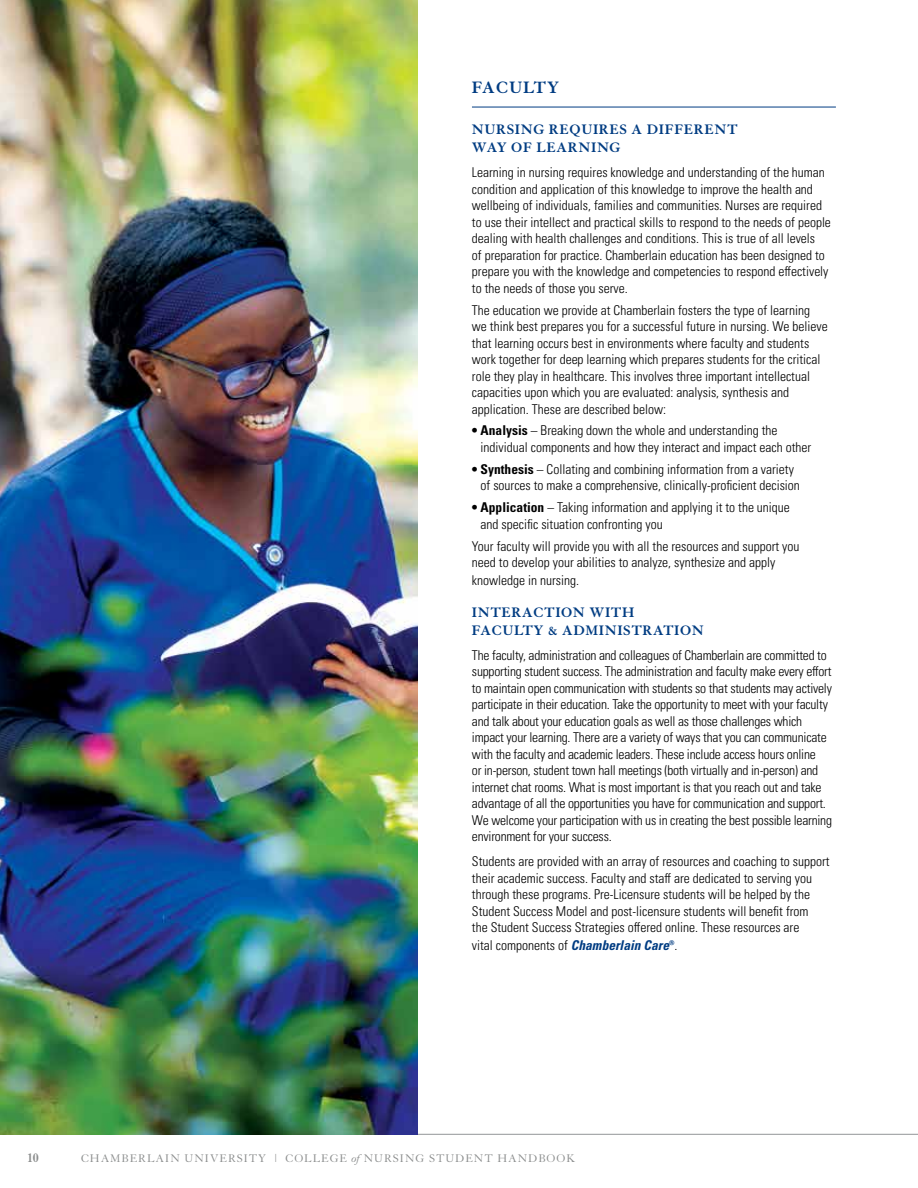
<style>
.page{position:relative;width:918px;height:1188px;background:#fff}
.page>*{position:absolute;margin:0;border:0;box-sizing:border-box;transform-origin:0 0}
.t1{font:700 18px "Granjon LT Std";letter-spacing:.05em;color:#003c82}
.t2{font:700 15px/18px "Granjon LT Std";letter-spacing:.04em;color:#003c82}
.t3{font:300 condensed 13.5px/16.5px "Univers LT Pro";color:#000}
.t4{font:700 13.5px "Granjon LT Std";color:#8a8c8c}
.t5{font:12px "Granjon LT Std";letter-spacing:.08em;color:#8a8c8c}
.s1{font-weight:700}
.s2{font-weight:700;font-style:italic;color:#003c82}
.s3{font-weight:700;color:#003c82}
.s4{font-style:italic}
</style>
<div class="page">
<hr style="left:0;top:1134px;width:918px;height:1px;background:#939598">
<hr style="left:472px;top:107px;width:364px;height:1px;background:#003c82">
<img style="left:0;top:0;width:418px;height:1134px">
<h1 class="t1" style="left:472px;top:78px;width:89px">FACULTY</h1>
<p class="t2" style="left:472px;top:120px;width:267px">NURSING REQUIRES A DIFFERENT<br>WAY OF LEARNING</p>
<p class="t3" style="left:472px;top:163px;width:361px">Learning in nursing requires knowledge and understanding of the human condition and application of this knowledge to improve the health and wellbeing of individuals, families and communities. Nurses are required to use their intellect and practical skills to respond to the needs of people dealing with health challenges and conditions. This is true of all levels<br>of preparation for practice. Chamberlain education has been designed to prepare you with the knowledge and competencies to respond effectively to the needs of those you serve.</p>
<p class="t3" style="left:472px;top:301px;width:357px">The education we provide at Chamberlain fosters the type of learning we think best prepares you for a successful future in nursing. We believe that learning occurs best in environments where faculty and students work together for deep learning which prepares students for the critical role they play in healthcare. This involves three important intellectual capacities upon which you are evaluated: analysis, synthesis and application. These are described below:</p>
<p class="t3" style="left:481px;top:422px;width:332px;text-indent:-9px"><span class="s1">• Analysis</span> – Breaking down the whole and understanding the individual components and how they interact and impact each other</p>
<p class="t3" style="left:481px;top:460px;width:321px;text-indent:-9px"><span class="s1">• Synthesis</span> – Collating and combining information from a variety of sources to make a comprehensive, clinically-proficient decision</p>
<p class="t3" style="left:481px;top:498px;width:311px;text-indent:-9px"><span class="s1">• Application</span> – Taking information and applying it to the unique and specific situation confronting you</p>
<p class="t3" style="left:472px;top:537px;width:329px">Your faculty will provide you with all the resources and support you need to develop your abilities to analyze, synthesize and apply</p>
<p class="t3" style="left:472px;top:571px;width:109px">knowledge in nursing.</p>
<p class="t2" style="left:472px;top:603px;width:233px">INTERACTION WITH<br>FACULTY &amp; ADMINISTRATION</p>
<p class="t3" style="left:472px;top:646px;width:362px">The faculty, administration and colleagues of Chamberlain are committed to supporting student success. The administration and faculty make every effort to maintain open communication with students so that students may actively participate in their education. Take the opportunity to meet with your faculty and talk about your education goals as well as those challenges which impact your learning. There are a variety of ways that you can communicate with the faculty and academic leaders. These include access hours online<br>or in-person, student town hall meetings (both virtually and in-person) and internet chat rooms. What is most important is that you reach out and take advantage of all the opportunities you have for communication and support.<br>We welcome your participation with us in creating the best possible learning environment for your success.</p>
<p class="t3" style="left:472px;top:853px;width:359px">Students are provided with an array of resources and coaching to support their academic success. Faculty and staff are dedicated to serving you through these programs. Pre-Licensure students will be helped by the Student Success Model and post-licensure students will benefit from<br>the Student Success Strategies offered online. These resources are</p>
<p class="t3" style="left:472px;top:937px;width:207px">vital components of <span class="s2">Chamberlain Care</span><span class="s3">®</span>.</p>
<p class="t4" style="left:27px;top:1150px;width:13px">10</p>
<p class="t5" style="left:81px;top:1152px;width:496px">CHAMBERLAIN UNIVERSITY | COLLEGE <span class="s4">of</span> NURSING STUDENT HANDBOOK</p>
</div>
